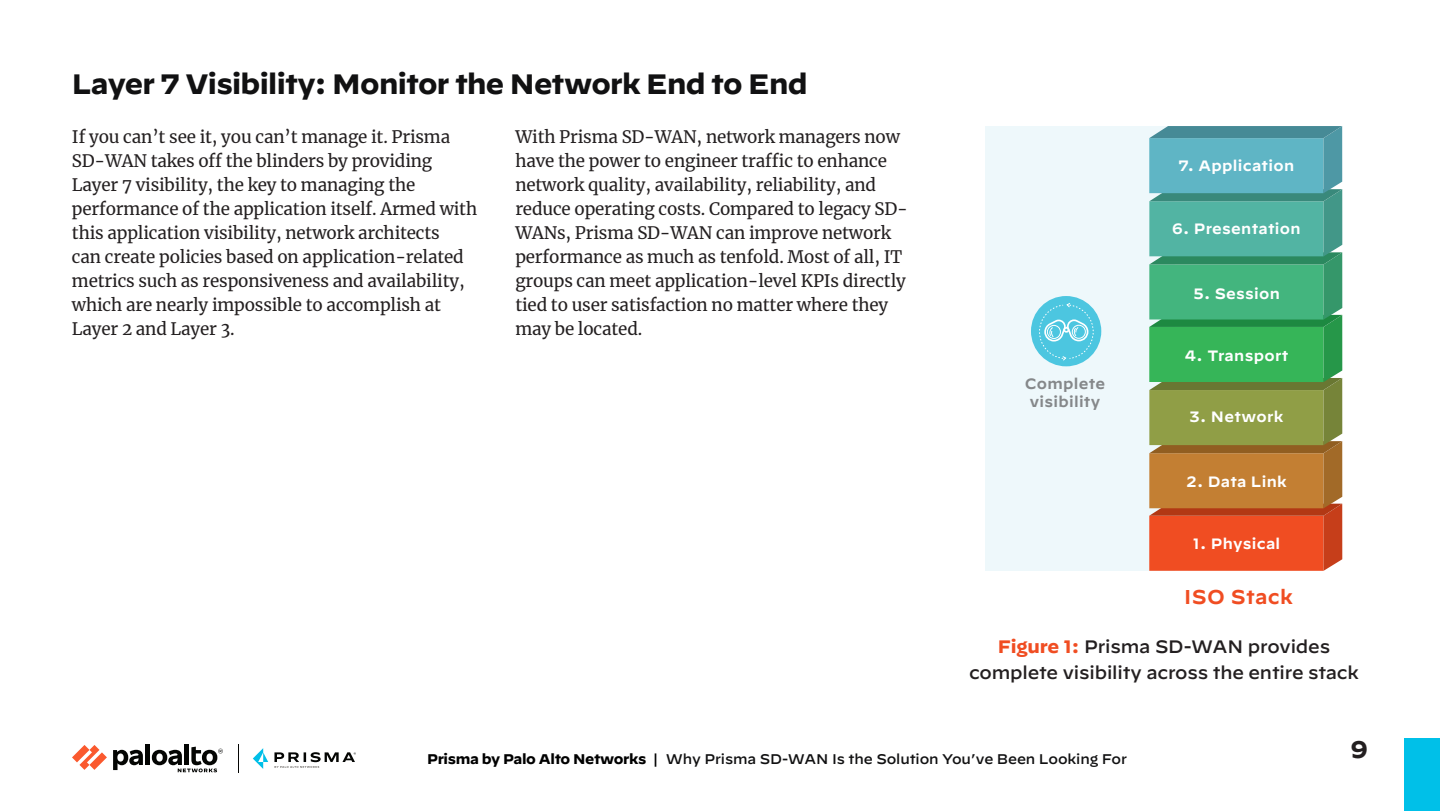
<style>
.page{position:relative;width:1440px;height:811px;background:#fff}
.page>*{position:absolute;margin:0;border:0;box-sizing:border-box;transform-origin:0 0}
.t1{font:700 28px "Decimal";letter-spacing:-.025em;color:#111112}
.t2{font:700 24px "Decimal";color:#231f20}
.t3{font:600 20px "Decimal";color:#f04d22}
.t4{font:500 18px/26px "Decimal";letter-spacing:-.01em;color:#231f20;text-align:center}
.t5{font:17px/24px "Merriweather";letter-spacing:-.01em;color:#231f20}
.t6{font:600 15px "Decimal";letter-spacing:.02em;color:#fff}
.t7{font:600 15px/18px "Decimal";letter-spacing:.02em;color:#85888a;text-align:center}
.t8{font:500 14px "Decimal";letter-spacing:-.01em;color:#111112}
.s1{font-weight:700;color:#f04d22}
.s2{font-weight:700;color:#000}
.s3{color:#000}
</style>
<div class="page">
<svg style="left:72px;top:745px;width:35px;height:25px"></svg>
<div style="left:145px;top:744px;width:5px;height:21px;background:#040503"></div>
<svg style="left:113px;top:750px;width:30px;height:20px"></svg>
<div style="left:184px;top:744px;width:5px;height:21px;background:#040503"></div>
<svg style="left:152px;top:746px;width:71px;height:26px"></svg>
<svg style="left:238px;top:744px;width:1px;height:29px"></svg>
<svg style="left:253px;top:748px;width:15px;height:21px"></svg>
<svg style="left:274px;top:752px;width:82px;height:16px"></svg>
<div style="left:1404px;top:739px;width:36px;height:72px;background:#00c0e8"></div>
<div style="left:986px;top:126px;width:189px;height:445px;background:#eef8fb"></div>
<svg style="left:1149px;top:126px;width:193px;height:445px;background:#789565"></svg>
<div style="left:1031px;top:296px;width:70px;height:70px;background:#4cc6e0;border-radius:50%"></div>
<svg style="left:1039px;top:302px;width:55px;height:59px"></svg>
<p class="t1" style="left:72px;top:68px;width:737px">Layer 7 Visibility: Monitor the Network End to End</p>
<p class="t5" style="left:515px;top:124px;width:394px">With Prisma SD-WAN, network managers now have the power to engineer traffic to enhance network quality, availability, reliability, and reduce operating costs. Compared to legacy SD-WANs, Prisma SD-WAN can improve network performance as much as tenfold. Most of all, IT groups can meet application-level KPIs directly tied to user satisfaction no matter where they may be located.</p>
<p class="t5" style="left:72px;top:124px;width:407px">If you can’t see it, you can’t manage it. Prisma SD-WAN takes off the blinders by providing Layer 7 visibility, the key to managing the performance of the application itself. Armed with this application visibility, network architects<br>can create policies based on application-related metrics such as responsiveness and availability, which are nearly impossible to accomplish at Layer 2 and Layer 3.</p>
<p class="t6" style="left:1178px;top:151px;width:117px">7. Application</p>
<p class="t6" style="left:1172px;top:214px;width:130px">6. Presentation</p>
<p class="t6" style="left:1193px;top:279px;width:88px">5. Session</p>
<p class="t7" style="left:1025px;top:372px;width:82px">Complete visibility</p>
<p class="t6" style="left:1185px;top:341px;width:105px">4. Transport</p>
<p class="t6" style="left:1190px;top:403px;width:95px">3. Network</p>
<p class="t6" style="left:1186px;top:468px;width:102px">2. Data Link</p>
<p class="t6" style="left:1193px;top:530px;width:89px">1. Physical</p>
<p class="t3" style="left:1184px;top:578px;width:110px">ISO Stack</p>
<p class="t4" style="left:969px;top:631px;width:391px"><span class="s1">Figure 1:</span> Prisma SD-WAN provides complete visibility across the entire stack</p>
<p class="t8" style="left:427px;top:746px;width:701px"><span class="s2">Prisma by Palo Alto Networks</span> <span class="s3">|</span> Why Prisma SD-WAN Is the Solution You’ve Been Looking For</p>
<h2 class="t2" style="left:1351px;top:736px;width:19px">9</h2>
</div>
